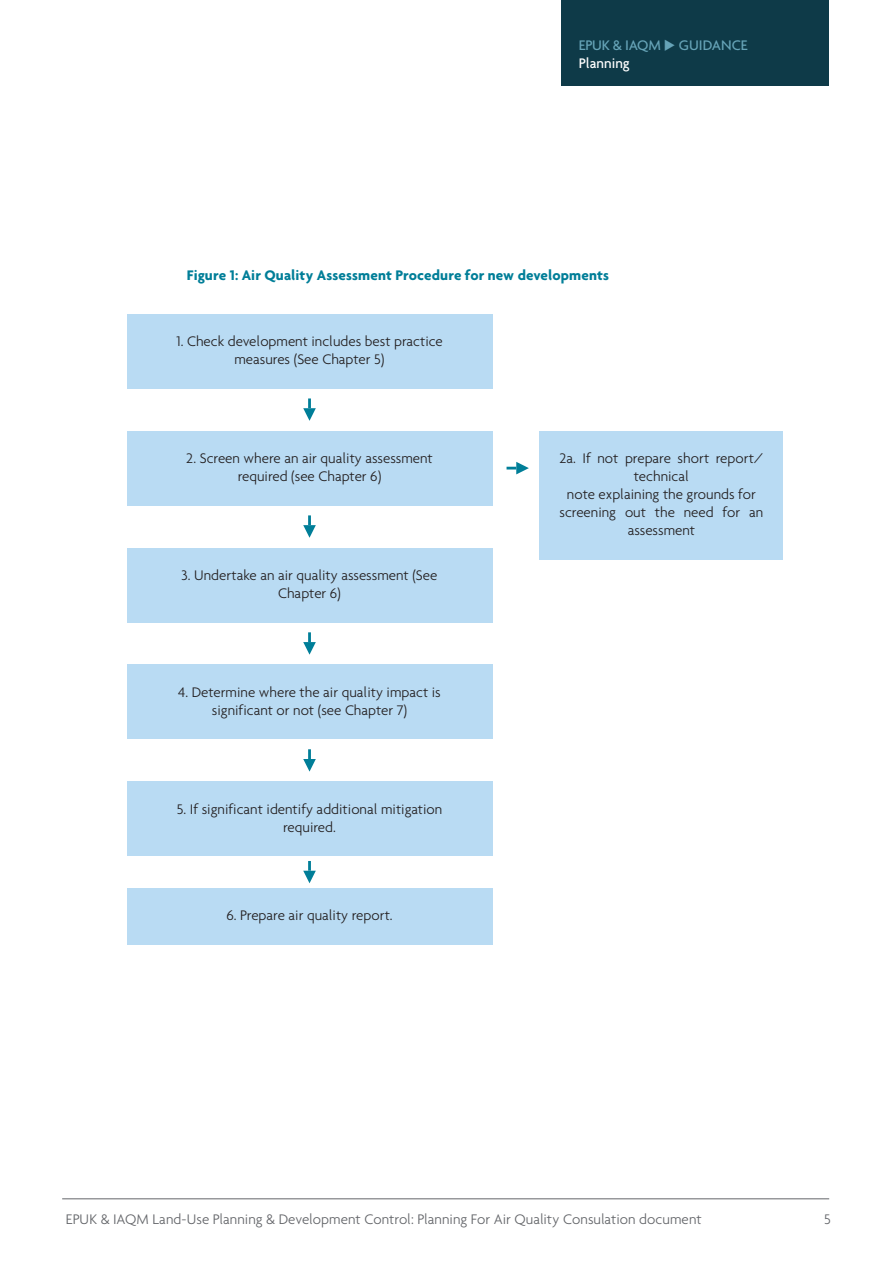
<style>
.page{position:relative;width:893px;height:1263px;background:#fff}
.page>*{position:absolute;margin:0;border:0;box-sizing:border-box;transform-origin:0 0}
.t1{font:300 15px/18px "Agenda";color:#231f20;text-align:center}
.t2{font:300 15px "Agenda";color:#636569}
.Heading_03_Turq{font:700 15px "Agenda";letter-spacing:.01em;color:#007e98}
.t3{font:500 15px/18px "Agenda";color:#66a3b7}
.s1{color:#fff}
</style>
<div class="page">
<hr style="left:62px;top:1198px;width:767px;height:1px;background:#636569">
<div style="left:562px;top:0;width:267px;height:85px;background:#0e3a48"></div>
<svg style="left:303px;top:398px;width:13px;height:23px"></svg>
<svg style="left:303px;top:515px;width:13px;height:23px"></svg>
<svg style="left:507px;top:462px;width:22px;height:12px"></svg>
<svg style="left:303px;top:632px;width:13px;height:23px"></svg>
<svg style="left:303px;top:749px;width:13px;height:23px"></svg>
<svg style="left:303px;top:861px;width:13px;height:22px"></svg>
<div style="left:127px;top:314px;width:365px;height:74px;background:#b9dbf3"></div>
<div style="left:127px;top:431px;width:365px;height:74px;background:#b9dbf3"></div>
<div style="left:127px;top:548px;width:365px;height:74px;background:#b9dbf3"></div>
<div style="left:127px;top:665px;width:365px;height:74px;background:#b9dbf3"></div>
<div style="left:127px;top:782px;width:365px;height:74px;background:#b9dbf3"></div>
<div style="left:127px;top:888px;width:365px;height:57px;background:#b9dbf3"></div>
<div style="left:539px;top:431px;width:244px;height:128px;background:#b9dbf3"></div>
<p class="t3" style="left:579px;top:36px;width:170px">EPUK &amp; IAQM ◆ GUIDANCE<br><span class="s1">Planning</span></p>
<p class="Heading_03_Turq" style="left:187px;top:266px;width:424px">Figure 1: Air Quality Assessment Procedure for new developments</p>
<p class="t1" style="left:176px;top:332px;width:268px">1. Check development includes best practice</p>
<p class="t1" style="left:234px;top:350px;width:152px">measures (See Chapter 5)</p>
<p class="t1" style="left:186px;top:449px;width:248px">2. Screen where an air quality assessment</p>
<p class="t1" style="left:238px;top:467px;width:145px">required (see Chapter 6)</p>
<p class="t1" style="left:182px;top:566px;width:257px">3. Undertake an air quality assessment (See</p>
<p class="t1" style="left:278px;top:584px;width:64px">Chapter 6)</p>
<p class="t1" style="left:178px;top:683px;width:264px">4. Determine where the air quality impact is</p>
<p class="t1" style="left:212px;top:701px;width:197px">significant or not (see Chapter 7)</p>
<p class="t1" style="left:177px;top:800px;width:267px">5. If significant identify additional mitigation</p>
<p class="t1" style="left:283px;top:818px;width:54px">required.</p>
<p class="t1" style="left:226px;top:906px;width:168px">6. Prepare air quality report.</p>
<p class="t1" style="left:560px;top:449px;width:205px">2a. If not prepare short report/ technical</p>
<p class="t1" style="left:567px;top:485px;width:190px">note explaining the grounds for</p>
<p class="t1" style="left:560px;top:503px;width:205px">screening out the need for an assessment</p>
<p class="t2" style="left:66px;top:1210px;width:637px">EPUK &amp; IAQM Land-Use Planning &amp; Development Control: Planning For Air Quality Consulation document</p>
<p class="t2" style="left:824px;top:1210px;width:8px">5</p>
</div>
